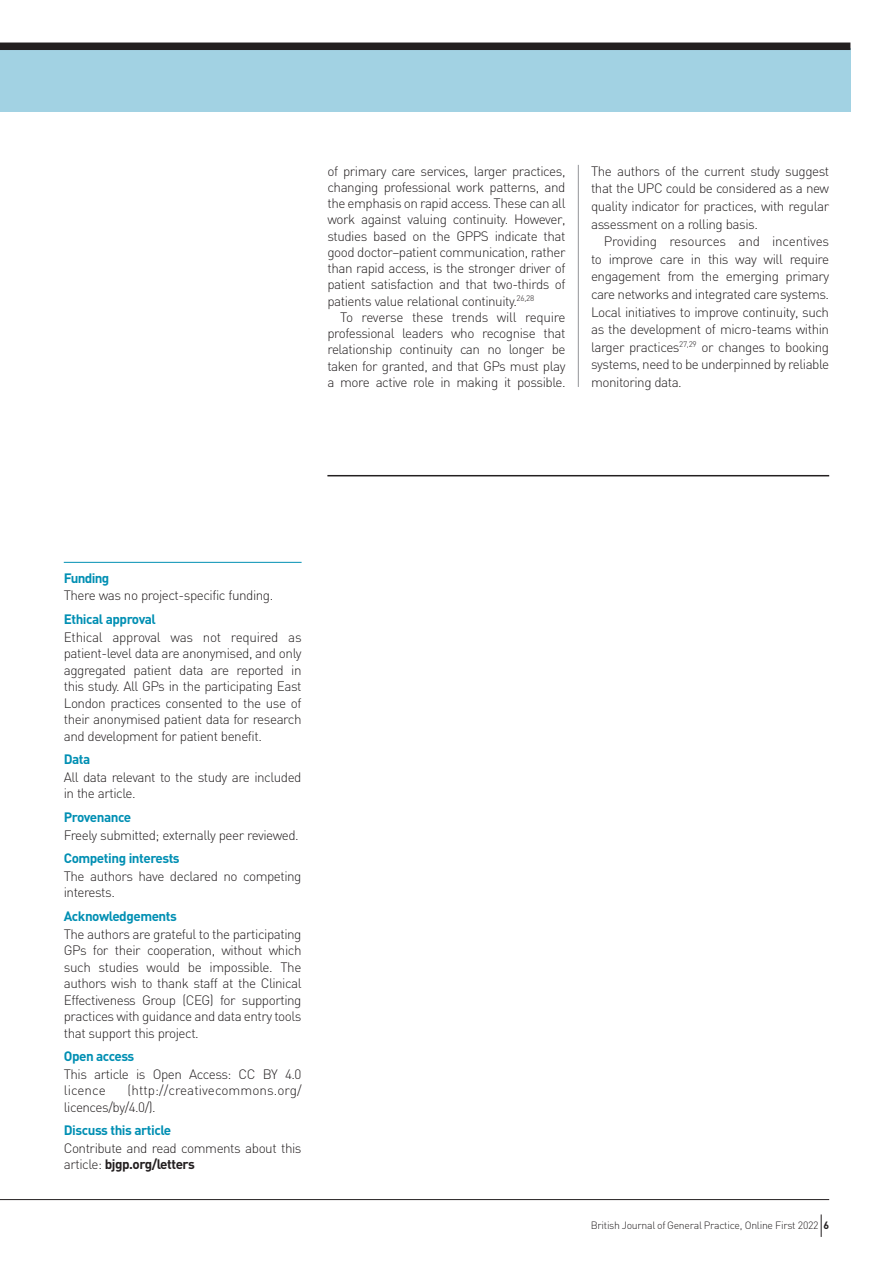
<style>
.page{position:relative;width:893px;height:1263px;background:#fff}
.page>*{position:absolute;margin:0;border:0;box-sizing:border-box;transform-origin:0 0}
.t1{font:300 13.5px/16.5px "DIN";letter-spacing:-.035em;color:#231f20;text-align:justify}
.t2{font:700 13.5px "DIN";letter-spacing:-.035em;color:#008fb3}
.t3{font:300 13.5px/16.5px "DIN";letter-spacing:.005em;color:#231f20}
.t4{font:300 10.5px "DIN";letter-spacing:-.025em;color:#231f20}
.s1{font-weight:700}
</style>
<div class="page">
<div style="left:0;top:48px;width:850px;height:64px;background:#a2d2e3"></div>
<div style="left:0;top:43px;width:850px;height:7px;background:#231f20"></div>
<hr style="left:0;top:1199px;width:829px;height:1px;background:#231f20">
<svg style="left:821px;top:1214px;width:1px;height:23px"></svg>
<hr style="left:578px;top:165px;width:1px;height:222px;background:#939598">
<hr style="left:64px;top:562px;width:238px;height:1px;background:#008fb3">
<hr style="left:327px;top:475px;width:502px;height:1px;background:#231f20">
<p class="t1" style="left:327px;top:163px;width:240px">of primary care services, larger practices, changing professional work patterns, and the emphasis on rapid access. These can all work against valuing continuity. However, studies based on the GPPS indicate that good doctor–patient communication, rather than rapid access, is the stronger driver of patient satisfaction and that two-thirds of patients value relational continuity.<sup>26,28</sup></p>
<p class="t1" style="left:327px;top:309px;width:240px;text-indent:13px">To reverse these trends will require professional leaders who recognise that relationship continuity can no longer be taken for granted, and that GPs must play a more active role in making it possible.</p>
<p class="t1" style="left:591px;top:162px;width:240px;line-height:17.5px">The authors of the current study suggest that the UPC could be considered as a new quality indicator for practices, with regular assessment on a rolling basis.</p>
<p class="t1" style="left:591px;top:232px;width:240px;line-height:17.5px;text-indent:13px">Providing resources and incentives to improve care in this way will require engagement from the emerging primary care networks and integrated care systems.<br>Local initiatives to improve continuity, such as the development of micro-teams within larger practices<sup>27,29</sup> or changes to booking systems, need to be underpinned by reliable monitoring data.</p>
<p class="t2" style="left:64px;top:569px;width:47px">Funding</p>
<p class="t1" style="left:64px;top:587px;width:211px">There was no project-specific funding.</p>
<p class="t2" style="left:64px;top:610px;width:94px">Ethical approval</p>
<p class="t1" style="left:64px;top:628px;width:239px">Ethical approval was not required as patient-level data are anonymised, and only aggregated patient data are reported in this study. All GPs in the participating East London practices consented to the use of their anonymised patient data for research and development for patient benefit.</p>
<p class="t2" style="left:64px;top:750px;width:28px">Data</p>
<p class="t1" style="left:64px;top:769px;width:239px">All data relevant to the study are included in the article.</p>
<p class="t2" style="left:64px;top:808px;width:69px">Provenance</p>
<p class="t1" style="left:64px;top:826px;width:237px">Freely submitted; externally peer reviewed.</p>
<p class="t2" style="left:64px;top:849px;width:117px">Competing interests</p>
<p class="t1" style="left:64px;top:867px;width:239px">The authors have declared no competing interests.</p>
<p class="t2" style="left:64px;top:907px;width:115px">Acknowledgements</p>
<p class="t1" style="left:64px;top:925px;width:239px">The authors are grateful to the participating GPs for their cooperation, without which such studies would be impossible. The authors wish to thank staff at the Clinical Effectiveness Group (CEG) for supporting practices with guidance and data entry tools that support this project.</p>
<p class="t2" style="left:64px;top:1047px;width:72px">Open access</p>
<p class="t1" style="left:64px;top:1065px;width:239px">This article is Open Access: CC BY 4.0 licence</p>
<p class="t3" style="left:64px;top:1082px;width:239px;text-indent:64px">(http://creativecommons.org/ licences/by/4.0/).</p>
<p class="t2" style="left:64px;top:1121px;width:109px">Discuss this article</p>
<p class="t1" style="left:64px;top:1140px;width:239px">Contribute and read comments about this article: <span class="s1">bjgp.org/letters</span></p>
<p class="t4" style="left:591px;top:1219px;width:240px">British Journal of General Practice, Online First 2022 <span class="s1">6</span></p>
</div>
